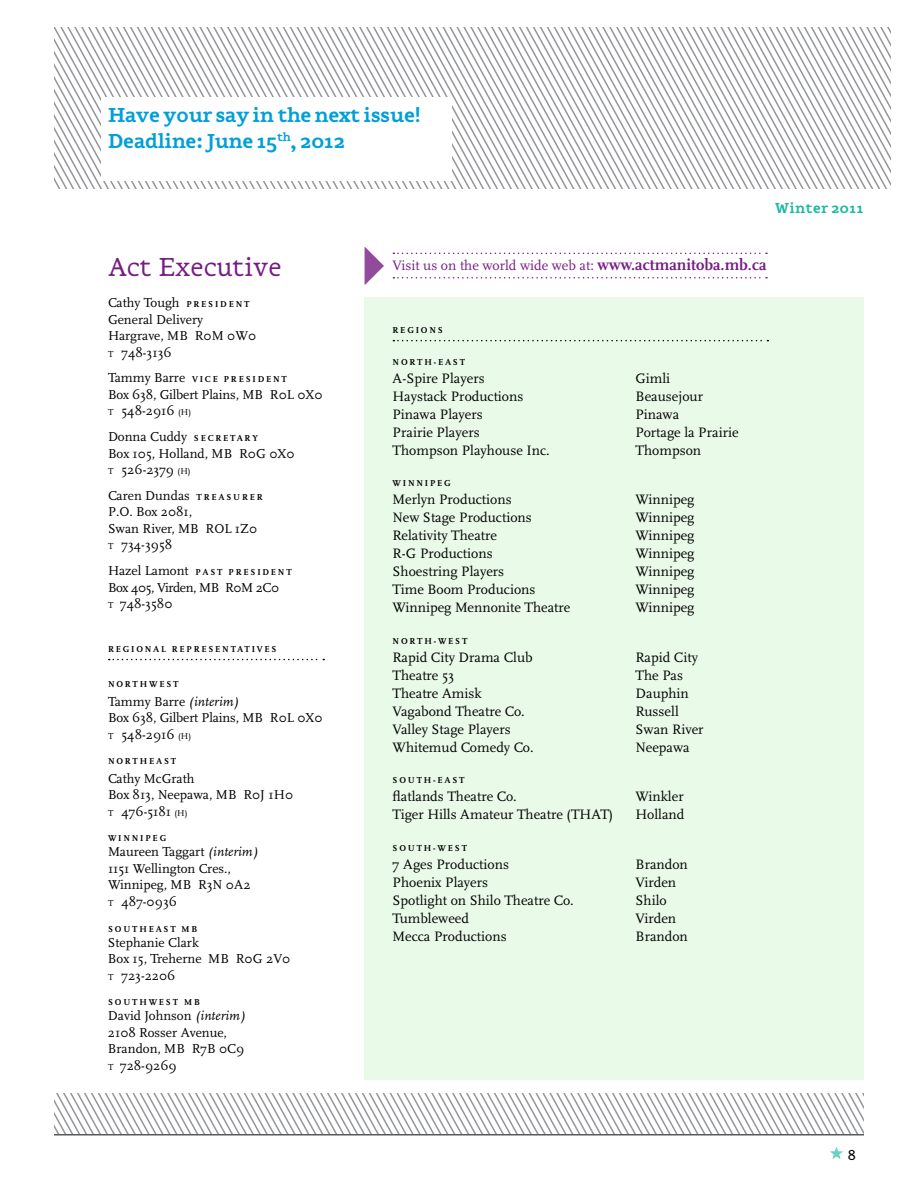
<style>
.page{position:relative;width:918px;height:1188px;background:#fff}
.page>*{position:absolute;margin:0;border:0;box-sizing:border-box;transform-origin:0 0}
.t1{font:27px "Flembo Text";color:#751d83}
.t2{font:700 21px/25.2px "Flembo Text";letter-spacing:-.03em;color:#009fda}
.t3{font:700 15px "Flembo Text";color:#1cb9a3}
.t4{font:15px "Flembo Text";color:#000}
.t5{font:14.25px "Scala";color:#000}
.t6{font:14.25px "Scala";color:#751d83}
.t7{font:13.5px/16.5px "Scala";color:#000}
.t8{font:13.5px/16.5px "Scala";letter-spacing:-.03em;color:#000}
.t9{font:700 9px "Scala";letter-spacing:.2em;color:#000}
.s1{font-weight:700;font-size:9px}
.s2{font-size:9px}
.s3{font-weight:400;font-size:13.5px}
.s4{font-style:italic}
.s5{font-weight:700;font-size:16.5px}
</style>
<div class="page">
<div style="left:364px;top:297px;width:500px;height:783px;background:#eafae9"></div>
<svg style="left:54px;top:27px;width:837px;height:162px"></svg>
<div style="left:101px;top:97px;width:351px;height:84px;background:#fff"></div>
<svg style="left:109px;top:659px;width:215px;height:1px"></svg>
<svg style="left:393px;top:340px;width:375px;height:1px"></svg>
<svg style="left:393px;top:253px;width:374px;height:1px"></svg>
<svg style="left:393px;top:277px;width:374px;height:2px"></svg>
<svg style="left:365px;top:247px;width:19px;height:38px"></svg>
<svg style="left:830px;top:1146px;width:13px;height:13px"></svg>
<svg style="left:54px;top:1094px;width:810px;height:40px"></svg>
<hr style="left:54px;top:1134px;width:810px;height:2px;background:#58595b">
<h2 class="t2" style="left:108px;top:103px;width:315px">Have your say in the next issue!<br>Deadline: June 15<sup>th</sup>, 2012</h2>
<h1 class="t1" style="left:108px;top:252px;width:175px">Act Executive</h1>
<p class="t7" style="left:108px;top:295px;width:150px">Cathy Tough <span class="s1">PRESIDENT<br></span>General Delivery<br>Hargrave, MB R0M 0W0<br><span class="s2">T</span> 748-3136</p>
<p class="t9" style="left:108px;top:374px;width:181px"><span class="s3">Tammy Barre</span> VICE PRESIDENT</p>
<p class="t7" style="left:108px;top:386px;width:216px">Box 638, Gilbert Plains, MB R0L 0X0<br><span class="s2">T</span> 548-2916 <span class="s2">(H)</span></p>
<p class="t7" style="left:108px;top:429px;width:188px">Donna Cuddy <span class="s1">S ECRETARY<br></span>Box 105, Holland, MB R0G 0X0<br><span class="s2">T</span> 526-2379 <span class="s2">(H)</span></p>
<p class="t7" style="left:108px;top:488px;width:156px">Caren Dundas <span class="s1">T R E A S U R E R<br></span>P.O. Box 2081,<br>Swan River, MB ROL 1Z0<br><span class="s2">T</span> 734-3958</p>
<p class="t9" style="left:108px;top:567px;width:185px"><span class="s3">Hazel Lamont</span> PAST PRESIDENT</p>
<p class="t8" style="left:108px;top:579px;width:173px">Box 405, Virden, MB R0M 2C0<br><span class="s2">T</span> 748-3580</p>
<p class="t9" style="left:108px;top:644px;width:170px">REGIONAL REPRESENTATIVES</p>
<p class="t9" style="left:108px;top:679px;width:72px">NORTHWEST</p>
<p class="t7" style="left:108px;top:693px;width:216px">Tammy Barre <span class="s4">(interim)<br></span>Box 638, Gilbert Plains, MB R0L 0X0<br><span class="s2">T</span> 548-2916 <span class="s2">(H)</span></p>
<p class="t9" style="left:108px;top:756px;width:70px">NORTHEA ST</p>
<p class="t7" style="left:108px;top:770px;width:187px">Cathy McGrath<br>Box 813, Neepawa, MB R0J 1H0<br><span class="s2">T</span> 476-5181 <span class="s2">(H)</span></p>
<p class="t9" style="left:108px;top:833px;width:60px">WINNIPEG</p>
<p class="t7" style="left:108px;top:844px;width:152px">Maureen Taggart <span class="s4">(interim)<br></span>1151 Wellington Cres.,<br>Winnipeg, MB R3N 0A2<br><span class="s2">T</span> 487-0936</p>
<p class="t9" style="left:108px;top:924px;width:91px">S OUTHEAST MB</p>
<p class="t7" style="left:108px;top:934px;width:184px">Stephanie Clark<br>Box 15, Treherne MB R0G 2V0<br><span class="s2">T</span> 723-2206</p>
<p class="t9" style="left:108px;top:997px;width:93px">S OUTHWEST MB</p>
<p class="t7" style="left:108px;top:1008px;width:139px">David Johnson <span class="s4">(interim)<br></span>2108 Rosser Avenue,<br>Brandon, MB R7B 0C9<br><span class="s2">T</span> 728-9269</p>
<p class="t3" style="left:775px;top:199px;width:91px">Winter 2011</p>
<p class="t6" style="left:393px;top:258px;width:376px">Visit us on the world wide web at: <span class="s5">WWW.ACTMANITOBA.MB.CA</span></p>
<p class="t9" style="left:393px;top:325px;width:52px">REGIONS</p>
<p class="t9" style="left:393px;top:357px;width:74px">NORTH-EAST</p>
<p class="t5" style="left:393px;top:370px;width:94px">A-Spire Players</p>
<p class="t5" style="left:636px;top:370px;width:36px">Gimli</p>
<p class="t5" style="left:393px;top:388px;width:132px">Haystack Productions</p>
<p class="t5" style="left:636px;top:388px;width:69px">Beausejour</p>
<p class="t5" style="left:393px;top:406px;width:92px">Pinawa Players</p>
<p class="t5" style="left:636px;top:406px;width:45px">Pinawa</p>
<p class="t5" style="left:393px;top:424px;width:89px">Prairie Players</p>
<p class="t5" style="left:636px;top:424px;width:105px">Portage la Prairie</p>
<p class="t5" style="left:393px;top:442px;width:159px">Thompson Playhouse Inc.</p>
<p class="t5" style="left:636px;top:442px;width:67px">Thompson</p>
<p class="t9" style="left:393px;top:478px;width:60px">WINNIPEG</p>
<p class="t5" style="left:393px;top:492px;width:121px">Merlyn Productions</p>
<p class="t5" style="left:636px;top:492px;width:60px">Winnipeg</p>
<p class="t5" style="left:393px;top:510px;width:141px">New Stage Productions</p>
<p class="t5" style="left:636px;top:510px;width:60px">Winnipeg</p>
<p class="t5" style="left:393px;top:528px;width:106px">Relativity Theatre</p>
<p class="t5" style="left:636px;top:528px;width:60px">Winnipeg</p>
<p class="t5" style="left:393px;top:546px;width:102px">R-G Productions</p>
<p class="t5" style="left:636px;top:546px;width:60px">Winnipeg</p>
<p class="t5" style="left:393px;top:564px;width:113px">Shoestring Players</p>
<p class="t5" style="left:636px;top:564px;width:60px">Winnipeg</p>
<p class="t5" style="left:393px;top:582px;width:144px">Time Boom Producions</p>
<p class="t5" style="left:636px;top:582px;width:60px">Winnipeg</p>
<p class="t5" style="left:393px;top:600px;width:179px">Winnipeg Mennonite Theatre</p>
<p class="t5" style="left:636px;top:600px;width:60px">Winnipeg</p>
<p class="t9" style="left:393px;top:636px;width:76px">NORTH-WEST</p>
<p class="t5" style="left:393px;top:649px;width:142px">Rapid City Drama Club</p>
<p class="t5" style="left:636px;top:649px;width:64px">Rapid City</p>
<p class="t5" style="left:393px;top:667px;width:63px">Theatre 53</p>
<p class="t5" style="left:636px;top:667px;width:49px">The Pas</p>
<p class="t5" style="left:393px;top:685px;width:91px">Theatre Amisk</p>
<p class="t5" style="left:636px;top:685px;width:55px">Dauphin</p>
<p class="t5" style="left:393px;top:703px;width:134px">Vagabond Theatre Co.</p>
<p class="t5" style="left:636px;top:703px;width:45px">Russell</p>
<p class="t5" style="left:393px;top:721px;width:120px">Valley Stage Players</p>
<p class="t5" style="left:636px;top:721px;width:70px">Swan River</p>
<p class="t5" style="left:393px;top:739px;width:143px">Whitemud Comedy Co.</p>
<p class="t5" style="left:636px;top:739px;width:56px">Neepawa</p>
<p class="t9" style="left:393px;top:775px;width:74px">S OUTH-EAST</p>
<p class="t5" style="left:393px;top:789px;width:126px">flatlands Theatre Co.</p>
<p class="t5" style="left:636px;top:789px;width:50px">Winkler</p>
<p class="t5" style="left:393px;top:807px;width:222px">Tiger Hills Amateur Theatre (THAT)</p>
<p class="t5" style="left:636px;top:807px;width:50px">Holland</p>
<p class="t9" style="left:393px;top:843px;width:76px">S OUTH-WEST</p>
<p class="t5" style="left:393px;top:856px;width:118px">7 Ages Productions</p>
<p class="t5" style="left:636px;top:856px;width:54px">Brandon</p>
<p class="t5" style="left:393px;top:874px;width:97px">Phoenix Players</p>
<p class="t5" style="left:636px;top:874px;width:42px">Virden</p>
<p class="t5" style="left:393px;top:892px;width:183px">Spotlight on Shilo Theatre Co.</p>
<p class="t5" style="left:636px;top:892px;width:33px">Shilo</p>
<p class="t5" style="left:393px;top:910px;width:78px">Tumbleweed</p>
<p class="t5" style="left:636px;top:910px;width:42px">Virden</p>
<p class="t5" style="left:393px;top:928px;width:116px">Mecca Productions</p>
<p class="t5" style="left:636px;top:928px;width:54px">Brandon</p>
<p class="t4" style="left:848px;top:1146px;width:10px">8</p>
</div>
